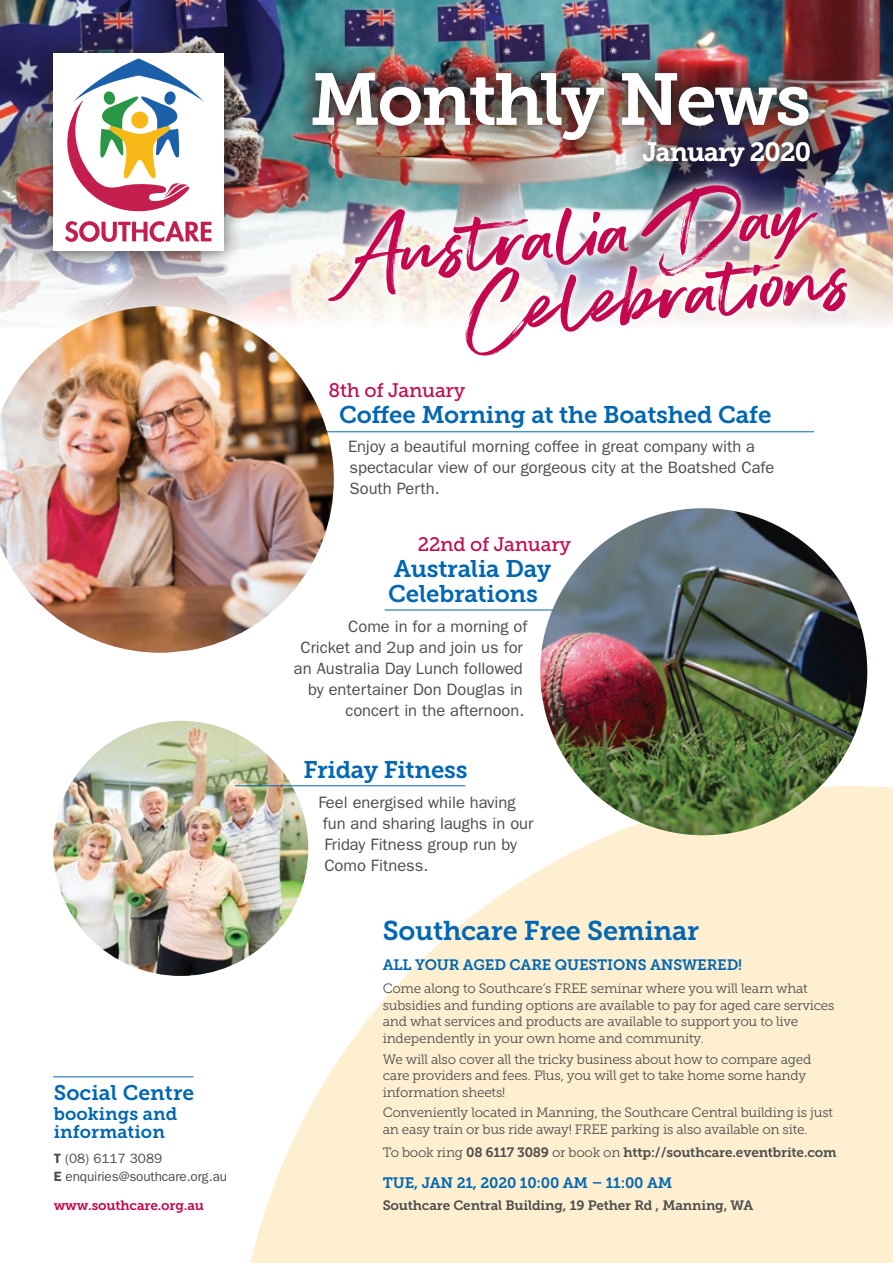
<style>
.page{position:relative;width:893px;height:1263px;background:#fff}
.page>*{position:absolute;margin:0;border:0;box-sizing:border-box;transform-origin:0 0}
.t1{font:105px "Super Fly Two";color:#c5074f}
.t2{font:72.6px "Museo Slab 700";letter-spacing:-.035em;color:#fff}
.t3{font:27px "Museo Slab 700";letter-spacing:-.01em;color:#0166b3}
.t4{font:26.1px "Museo Slab 700";letter-spacing:-.03em;color:#fff}
.t5{font:24px/25.5px "Museo Slab 700";letter-spacing:-.01em;color:#0166b3}
.t6{font:21px "Museo Slab 700";letter-spacing:.005em;color:#0166b3}
.t7{font:19.5px "Museo Slab 500";letter-spacing:-.01em;color:#c5074f}
.t8{font:18px "Museo Slab 700";letter-spacing:.005em;color:#0166b3}
.t9{font:16.5px/21px "ITC Franklin Gothic Std";color:#4b4c4d}
.t10{font:15px "Museo Slab 700";letter-spacing:-.01em;color:#0166b3}
.t11{font:13.5px/16.5px "Museo Slab 300";letter-spacing:-.015em;color:#4b4c4d}
.t12{font:13.5px "Museo Slab 700";letter-spacing:-.01em;color:#4b4c4d}
.t13{font:13.5px "ITC Franklin Gothic Std";letter-spacing:-.01em;color:#4b4c4d}
.t14{font:13.5px "Museo Slab 700";letter-spacing:-.01em;color:#c5074f}
.s1{font-weight:600}
.s2{font-family:"Museo Slab 300"}
</style>
<div class="page">
<svg style="left:236px;top:786px;width:657px;height:477px;fill:#feefd0"></svg>
<img style="left:0;top:0;width:893px;height:323px">
<hr style="left:298px;top:431px;width:516px;height:1px;background:#0166b3">
<hr style="left:385px;top:610px;width:230px;height:1px;background:#0166b3">
<img style="left:0;top:306px;width:334px;height:347px">
<img style="left:540px;top:508px;width:327px;height:327px;border-radius:164px">
<hr style="left:53px;top:1076px;width:140px;height:1px;background:#0166b3">
<div style="left:306px;top:160px;width:565px;height:221px;background:#fff;opacity:.75"></div>
<img style="left:313px;top:186px;width:516px;height:128px">
<svg style="left:452px;top:230px;width:406px;height:135px"></svg>
<div style="left:33px;top:33px;width:210px;height:238px;background:#231f20;opacity:.75"></div>
<div style="left:53px;top:53px;width:170px;height:198px;background:#fff"></div>
<svg style="left:65px;top:221px;width:146px;height:21px"></svg>
<svg style="left:67px;top:58px;width:137px;height:154px"></svg>
<div style="left:164px;top:91px;width:12px;height:14px;background:#1c5faa;border-radius:50%"></div>
<img style="left:293px;top:53px;width:537px;height:133px">
<img style="left:53px;top:721px;width:255px;height:255px;border-radius:128px">
<hr style="left:235px;top:785px;width:230px;height:1px;background:#0166b3">
<p class="t6" style="left:54px;top:1081px;width:142px">Social Centre</p>
<p class="t8" style="left:54px;top:1104px;width:125px">bookings and</p>
<p class="t8" style="left:54px;top:1122px;width:113px">information</p>
<p class="t13" style="left:54px;top:1150px;width:110px"><span class="s1">T</span> (08) 6117 3089</p>
<p class="t13" style="left:54px;top:1168px;width:175px"><span class="s1">E</span> enquiries@southcare.org.au</p>
<p class="t14" style="left:54px;top:1197px;width:152px">www.southcare.org.au</p>
<p class="t2" style="left:310px;top:58px;width:503px">Monthly News</p>
<p class="t4" style="left:642px;top:137px;width:170px">January 2020</p>
<p class="t1" style="left:345px;top:192px;width:466px;rotate:-5deg">Australia Day</p>
<p class="t1" style="left:464px;top:249px;width:386px;rotate:-5deg">Celebrations</p>
<p class="t7" style="left:329px;top:380px;width:138px">8th of January</p>
<p class="t5" style="left:339px;top:402px;width:434px">Coffee Morning at the Boatshed Cafe</p>
<p class="t9" style="left:348px;top:436px;width:428px">Enjoy a beautiful morning coffee in great company with a spectacular view of our gorgeous city at the Boatshed Cafe<br>South Perth.</p>
<p class="t7" style="left:418px;top:533px;width:155px">22nd of January</p>
<p class="t5" style="left:388px;top:556px;width:165px">Australia Day<br>Celebrations</p>
<p class="t9" style="left:294px;top:616px;width:235px;text-align:right">Come in for a morning of<br>Cricket and 2up and join us for an Australia Day Lunch followed by entertainer Don Douglas in concert in the afternoon.</p>
<p class="t5" style="left:303px;top:757px;width:166px">Friday Fitness</p>
<p class="t9" style="left:318px;top:791px;width:217px">Feel energised while having fun and sharing laughs in our<br>Friday Fitness group run by<br>Como Fitness.</p>
<p class="t3" style="left:383px;top:915px;width:318px">Southcare Free Seminar</p>
<p class="t10" style="left:383px;top:957px;width:361px">ALL YOUR AGED CARE QUESTIONS ANSWERED!</p>
<p class="t11" style="left:383px;top:980px;width:453px">Come along to Southcare’s FREE seminar where you will learn what subsidies and funding options are available to pay for aged care services and what services and products are available to support you to live independently in your own home and community.</p>
<p class="t11" style="left:383px;top:1051px;width:430px">We will also cover all the tricky business about how to compare aged care providers and fees. Plus, you will get to take home some handy information sheets!</p>
<p class="t11" style="left:383px;top:1104px;width:452px">Conveniently located in Manning, the Southcare Central building is just an easy train or bus ride away! FREE parking is also available on site.</p>
<p class="t12" style="left:383px;top:1144px;width:455px"><span class="s2">To book ring</span> 08 6117 3089 <span class="s2">or book on</span> http://southcare.eventbrite.com</p>
<p class="t10" style="left:383px;top:1174px;width:291px">TUE, JAN 21, 2020 10:00 AM – 11:00 AM</p>
<p class="t12" style="left:383px;top:1197px;width:372px">Southcare Central Building, 19 Pether Rd , Manning, WA</p>
</div>
